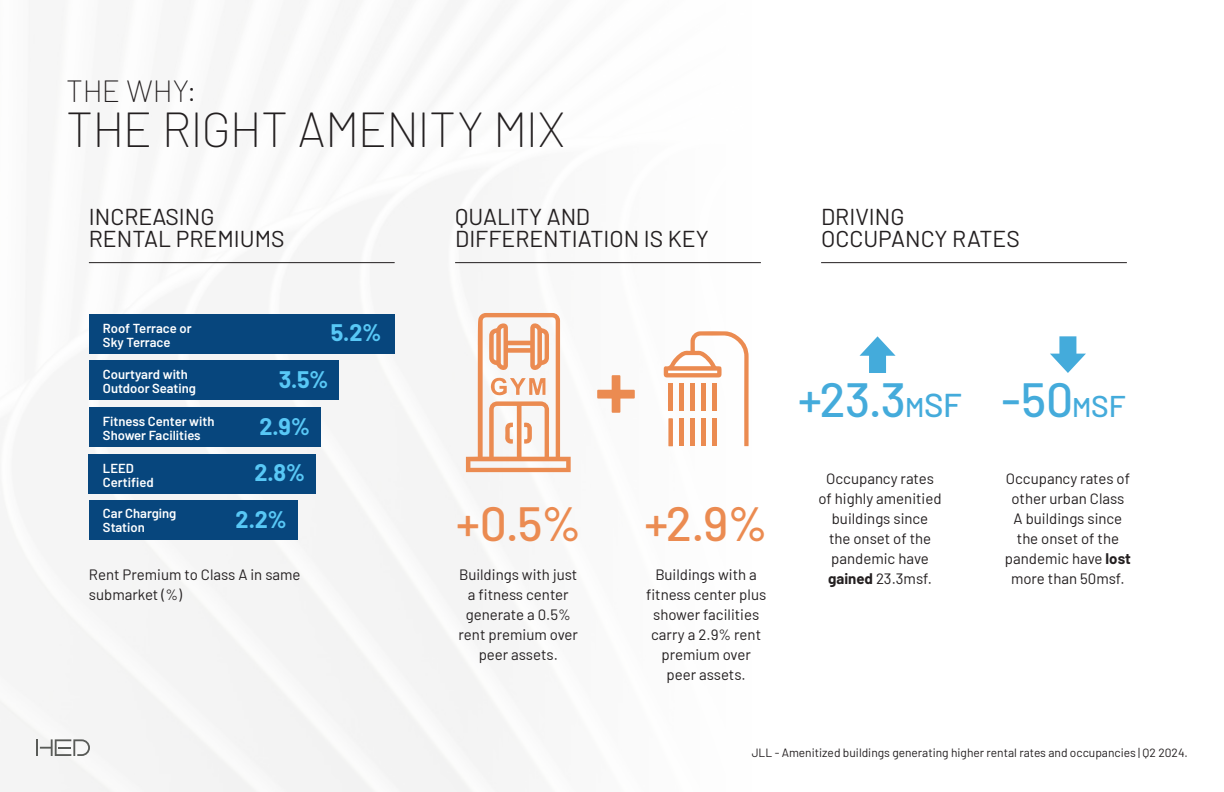
<style>
.page{position:relative;width:1224px;height:792px;background:#fff}
.page>*{position:absolute;margin:0;border:0;box-sizing:border-box;transform-origin:0 0}
.Data_Points{font:200 48px "Barlow";letter-spacing:-.02em;color:#231f20}
.Data_Points-2{font:500 48px "Barlow";color:#44abdb}
.Data_Points-3{font:500 48px "Barlow";color:#eb8b51}
.Data_Points-4{font:200 30px "Barlow";color:#231f20}
.Data_Points-5{font:700 23.4px "Barlow";color:#58c8f6}
.t1{font:23px "Barlow";color:#231f20}
.t2{font:15px/20px "Barlow";color:#231f20;text-align:center}
.t3{font:600 13.1px "Barlow";color:#fff}
.t4{font:12px "Barlow";color:#231f20}
.s1{font-size:27px}
.s2{font-size:33px}
.s3{font-size:30px}
.s4{font-weight:700}
</style>
<div class="page">
<img style="left:0;top:80px;width:1127px;height:712px">
<svg style="left:597px;top:375px;width:38px;height:38px"></svg>
<svg style="left:466px;top:313px;width:105px;height:159px"></svg>
<svg style="left:664px;top:331px;width:85px;height:115px"></svg>
<hr style="left:702px;top:419px;width:4px;height:27px;background:#eb8b51">
<hr style="left:89px;top:262px;width:306px;height:1px;background:#231f20">
<hr style="left:455px;top:262px;width:306px;height:1px;background:#231f20">
<hr style="left:821px;top:262px;width:306px;height:1px;background:#231f20">
<div style="left:869px;top:348px;width:17px;height:25px;background:#44abdb"></div>
<svg style="left:860px;top:336px;width:36px;height:20px"></svg>
<div style="left:1059px;top:336px;width:17px;height:25px;background:#44abdb"></div>
<svg style="left:1050px;top:354px;width:36px;height:19px"></svg>
<div style="left:89px;top:314px;width:306px;height:40px;background:#07467d"></div>
<div style="left:89px;top:360px;width:250px;height:40px;background:#07467d"></div>
<div style="left:89px;top:407px;width:231px;height:39px;background:#07467d"></div>
<div style="left:89px;top:454px;width:227px;height:40px;background:#07467d"></div>
<div style="left:89px;top:500px;width:208px;height:40px;background:#07467d"></div>
<svg style="left:36px;top:739px;width:54px;height:17px"></svg>
<p class="Data_Points-4" style="left:66px;top:70px;width:132px">THE WHY:</p>
<p class="Data_Points" style="left:66px;top:95px;width:501px">THE RIGHT AMENITY MIX</p>
<p class="t1" style="left:89px;top:200px;width:127px">INCREASING</p>
<p class="t1" style="left:89px;top:222px;width:197px">RENTAL PREMIUMS</p>
<p class="t3" style="left:103px;top:318px;width:90px">Roof Terrace or</p>
<p class="t3" style="left:103px;top:332px;width:69px">Sky Terrace</p>
<p class="Data_Points-5" style="left:331px;top:315px;width:52px">5.2%</p>
<p class="t3" style="left:103px;top:364px;width:87px">Courtyard with</p>
<p class="t3" style="left:103px;top:378px;width:95px">Outdoor Seating</p>
<p class="t3" style="left:103px;top:412px;width:113px">Fitness Center with</p>
<p class="t3" style="left:103px;top:426px;width:99px">Shower Facilities</p>
<p class="Data_Points-5" style="left:279px;top:362px;width:51px">3.5%</p>
<p class="Data_Points-5" style="left:259px;top:409px;width:52px">2.9%</p>
<p class="t1" style="left:455px;top:200px;width:137px">QUALITY AND</p>
<p class="t1" style="left:455px;top:222px;width:255px">DIFFERENTIATION IS KEY</p>
<p class="t1" style="left:821px;top:200px;width:85px">DRIVING</p>
<p class="t1" style="left:821px;top:222px;width:200px">OCCUPANCY RATES</p>
<p class="Data_Points-2" style="left:798px;top:365px;width:165px">+23.3<span class="s1">M</span><span class="s2">SF</span></p>
<p class="Data_Points-2" style="left:1002px;top:365px;width:125px">-50<span class="s1">M</span><span class="s3">SF</span></p>
<p class="t3" style="left:103px;top:459px;width:32px">LEED</p>
<p class="t3" style="left:103px;top:473px;width:52px">Certified</p>
<p class="t3" style="left:103px;top:504px;width:75px">Car Charging</p>
<p class="t3" style="left:103px;top:518px;width:43px">Station</p>
<p class="Data_Points-5" style="left:254px;top:455px;width:52px">2.8%</p>
<p class="Data_Points-5" style="left:236px;top:503px;width:53px">2.2%</p>
<p class="t2" style="left:89px;top:563px;width:213px;text-align:left">Rent Premium to Class A in same submarket (%)</p>
<p class="Data_Points-3" style="left:456px;top:488px;width:127px">+0.5%</p>
<p class="t2" style="left:459px;top:563px;width:121px">Buildings with just a fitness center generate a 0.5% rent premium over peer assets.</p>
<p class="Data_Points-3" style="left:645px;top:488px;width:125px">+2.9%</p>
<p class="t2" style="left:818px;top:467px;width:125px">Occupancy rates of highly amenitied buildings since<br>the onset of the pandemic have</p>
<p class="t2" style="left:655px;top:563px;width:103px">Buildings with a</p>
<p class="t2" style="left:828px;top:567px;width:105px"><span class="s4">gained</span> 23.3msf.</p>
<p class="t2" style="left:646px;top:583px;width:122px">fitness center plus shower facilities carry a 2.9% rent premium over peer assets.</p>
<p class="t2" style="left:1005px;top:467px;width:127px">Occupancy rates of other urban Class<br>A buildings since the onset of the pandemic have <span class="s4">lost </span>more than 50msf.</p>
<p class="t4" style="left:752px;top:744px;width:438px">JLL - Amenitized buildings generating higher rental rates and occupancies | Q2 2024.</p>
</div>
